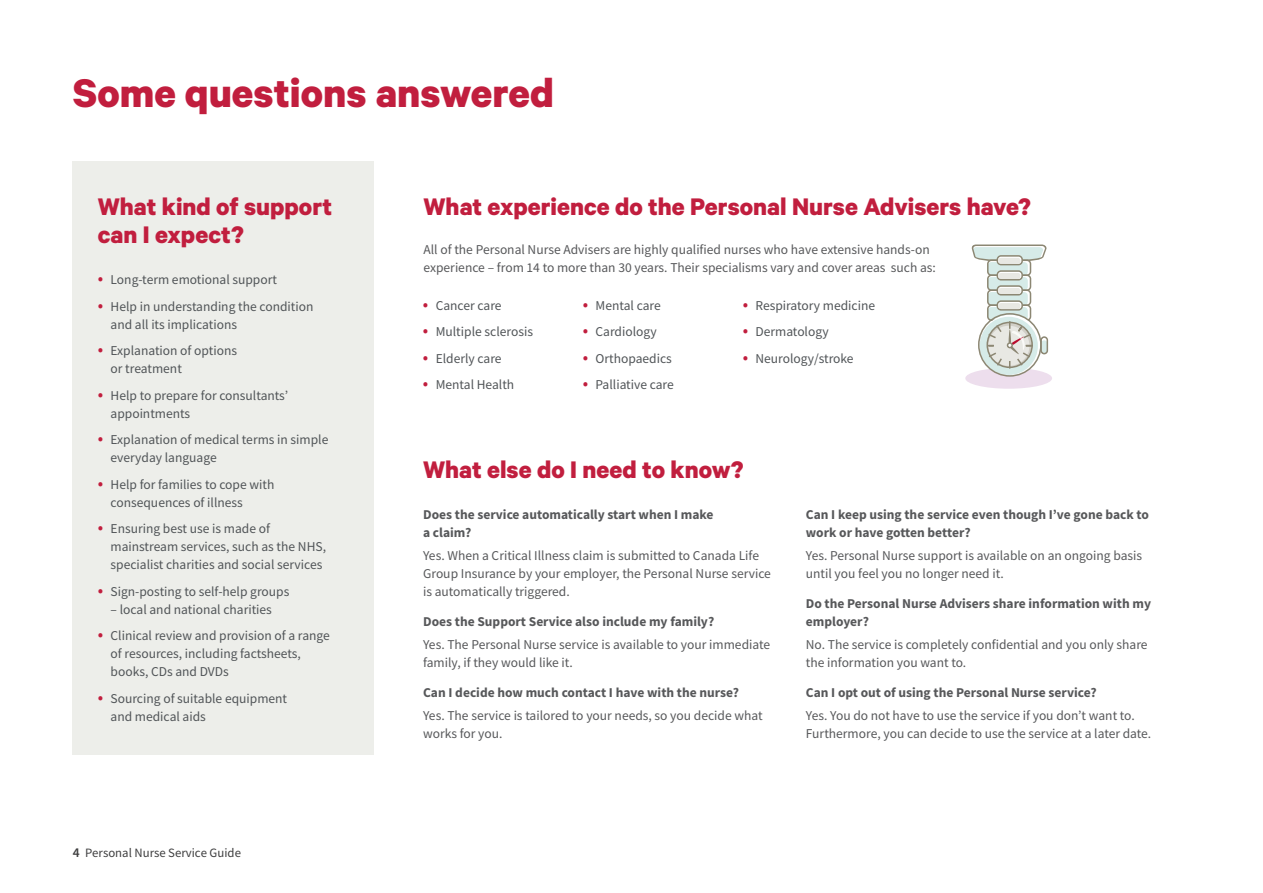
<style>
.page{position:relative;width:1263px;height:893px;background:#fff}
.page>*{position:absolute;margin:0;border:0;box-sizing:border-box;transform-origin:0 0}
.Bold_titles_2{font:700 45px "Calibre";color:#c11e3e}
.t1{font:700 27px/28.5px "Calibre";color:#c11e3e}
.Bold_titles_2-2{font:13.5px/18px "Source Sans Pro";color:#57585a}
.t2{font:13.5px/18px "Source Sans Pro";color:#505457}
.Bold_titles_2-3{font:700 13.5px/18px "Source Sans Pro";color:#57585a}
.t3{font:12.75px "Source Sans Pro";color:#3e3e3f}
.s1{font-size:18px;color:#c11e3e}
.s2{font-weight:600;font-size:13.5px}
</style>
<div class="page">
<div style="left:72px;top:161px;width:302px;height:594px;background:#edeeea"></div>
<div style="left:965px;top:368px;width:87px;height:21px;background:#eddeed;border-radius:50%"></div>
<svg style="left:971px;top:244px;width:77px;height:133px"></svg>
<p class="Bold_titles_2" style="left:73px;top:66px;width:483px">Some questions answered</p>
<p class="t1" style="left:98px;top:191px;width:236px">What kind of support can I expect?</p>
<p class="t2" style="left:98px;top:271px;width:181px"><span class="s1">•</span> Long-term emotional support</p>
<p class="t2" style="left:111px;top:297px;width:204px;text-indent:-13px"><span class="s1">•</span> Help in understanding the condition and all its implications</p>
<p class="t2" style="left:111px;top:342px;width:128px;text-indent:-13px"><span class="s1">•</span> Explanation of options or treatment</p>
<p class="t2" style="left:111px;top:386px;width:179px;text-indent:-13px"><span class="s1">•</span> Help to prepare for consultants’ appointments</p>
<p class="t2" style="left:111px;top:431px;width:219px;text-indent:-13px"><span class="s1">•</span> Explanation of medical terms in simple everyday language</p>
<p class="t2" style="left:111px;top:475px;width:165px;text-indent:-13px"><span class="s1">•</span> Help for families to cope with consequences of illness</p>
<p class="t2" style="left:111px;top:520px;width:217px;text-indent:-13px"><span class="s1">•</span> Ensuring best use is made of mainstream services, such as the NHS, specialist charities and social services</p>
<p class="t2" style="left:98px;top:582px;width:193px"><span class="s1">•</span> Sign-posting to self-help groups</p>
<p class="t2" style="left:111px;top:600px;width:163px">– local and national charities</p>
<p class="t2" style="left:111px;top:627px;width:221px;text-indent:-13px"><span class="s1">•</span> Clinical review and provision of a range of resources, including factsheets, books, CDs and DVDs</p>
<p class="t2" style="left:111px;top:689px;width:178px;text-indent:-13px"><span class="s1">•</span> Sourcing of suitable equipment and medical aids</p>
<p class="t3" style="left:73px;top:845px;width:170px"><span class="s2">4</span> Personal Nurse Service Guide</p>
<p class="t1" style="left:423px;top:191px;width:609px">What experience do the Personal Nurse Advisers have?</p>
<p class="Bold_titles_2-2" style="left:423px;top:241px;width:514px">All of the Personal Nurse Advisers are highly qualified nurses who have extensive hands-on experience – from 14 to more than 30 years. Their specialisms vary and cover areas such as:</p>
<p class="t2" style="left:423px;top:296px;width:80px"><span class="s1">•</span> Cancer care</p>
<p class="t2" style="left:423px;top:323px;width:112px"><span class="s1">•</span> Multiple sclerosis</p>
<p class="t2" style="left:423px;top:349px;width:80px"><span class="s1">•</span> Elderly care</p>
<p class="t2" style="left:423px;top:376px;width:93px"><span class="s1">•</span> Mental Health</p>
<p class="t2" style="left:583px;top:296px;width:79px"><span class="s1">•</span> Mental care</p>
<p class="t2" style="left:583px;top:323px;width:76px"><span class="s1">•</span> Cardiology</p>
<p class="t2" style="left:583px;top:349px;width:91px"><span class="s1">•</span> Orthopaedics</p>
<p class="t2" style="left:583px;top:376px;width:93px"><span class="s1">•</span> Palliative care</p>
<p class="t2" style="left:743px;top:296px;width:134px"><span class="s1">•</span> Respiratory medicine</p>
<p class="t2" style="left:743px;top:323px;width:88px"><span class="s1">•</span> Dermatology</p>
<p class="t2" style="left:743px;top:349px;width:112px"><span class="s1">•</span> Neurology/stroke</p>
<p class="t1" style="left:423px;top:455px;width:322px">What else do I need to know?</p>
<p class="Bold_titles_2-3" style="left:423px;top:506px;width:292px">Does the service automatically start when I make a claim?</p>
<p class="Bold_titles_2-2" style="left:423px;top:546px;width:349px">Yes. When a Critical Illness claim is submitted to Canada Life<br>Group Insurance by your employer, the Personal Nurse service is automatically triggered.</p>
<p class="Bold_titles_2-3" style="left:423px;top:613px;width:293px">Does the Support Service also include my family?</p>
<p class="Bold_titles_2-2" style="left:423px;top:635px;width:349px">Yes. The Personal Nurse service is available to your immediate family, if they would like it.</p>
<p class="Bold_titles_2-3" style="left:423px;top:684px;width:318px">Can I decide how much contact I have with the nurse?</p>
<p class="Bold_titles_2-2" style="left:423px;top:706px;width:341px">Yes. The service is tailored to your needs, so you decide what works for you.</p>
<p class="Bold_titles_2-3" style="left:806px;top:506px;width:345px">Can I keep using the service even though I’ve gone back to work or have gotten better?</p>
<p class="Bold_titles_2-2" style="left:806px;top:546px;width:338px">Yes. Personal Nurse support is available on an ongoing basis until you feel you no longer need it.</p>
<p class="Bold_titles_2-3" style="left:806px;top:595px;width:347px">Do the Personal Nurse Advisers share information with my employer?</p>
<p class="Bold_titles_2-2" style="left:806px;top:635px;width:343px">No. The service is completely confidential and you only share the information you want to.</p>
<p class="Bold_titles_2-3" style="left:806px;top:684px;width:292px">Can I opt out of using the Personal Nurse service?</p>
<p class="Bold_titles_2-2" style="left:806px;top:706px;width:347px">Yes. You do not have to use the service if you don’t want to.<br>Furthermore, you can decide to use the service at a later date.</p>
</div>
